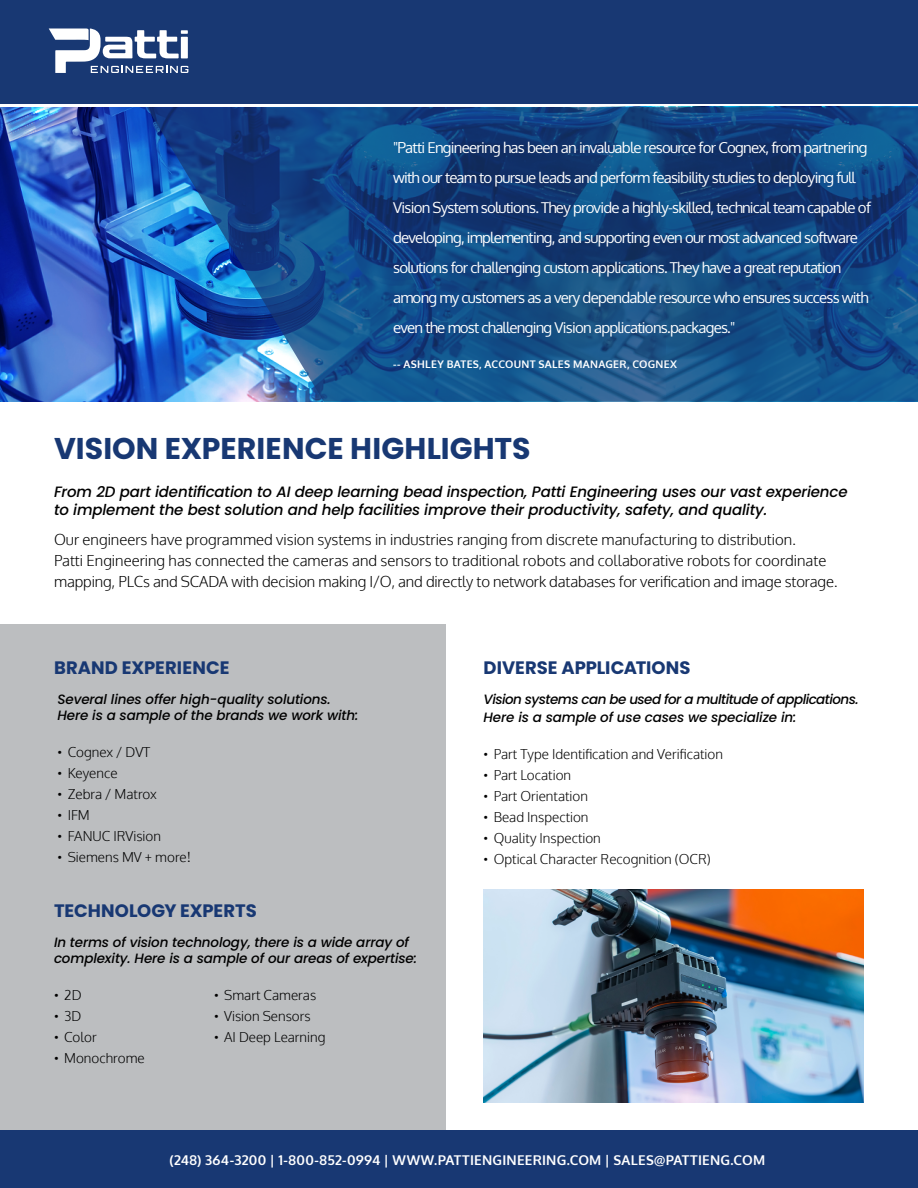
<style>
.page{position:relative;width:918px;height:1188px;background:#fff}
.page>*{position:absolute;margin:0;border:0;box-sizing:border-box;transform-origin:0 0}
.t1{font:700 30px "Poppins";letter-spacing:.005em;color:#183873}
.t2{font:700 18px "Poppins";color:#183873}
.t3{font:15px/30px "Oxygen";letter-spacing:-.05em;color:#fff}
.t4{font:300 15px/21px "Oxygen";color:#000}
.t5{font:italic 500 15px/18px "Poppins";letter-spacing:-.01em;color:#000}
.t6{font:300 13.5px "Oxygen";color:#000}
.t7{font:italic 500 13.5px/16.2px "Poppins";letter-spacing:-.01em;color:#000}
.t8{font:italic 500 13.5px/18px "Poppins";letter-spacing:-.04em;color:#000}
.t9{font:700 13.5px "Oxygen";letter-spacing:.015em;color:#fff}
.t10{font:700 10.5px "Oxygen";letter-spacing:.03em;color:#fff}
.s1{font-size:12px}
</style>
<div class="page">
<div style="left:0;top:625px;width:446px;height:563px;background:#bcbec0"></div>
<div style="left:0;top:0;width:918px;height:104px;background:#183873"></div>
<div style="left:0;top:1130px;width:918px;height:58px;background:#183873"></div>
<img style="left:0;top:107px;width:147px;height:295px">
<svg style="left:147px;top:107px;width:771px;height:295px;background:#174e8b"></svg>
<svg style="left:49px;top:28px;width:139px;height:45px"></svg>
<img style="left:484px;top:889px;width:380px;height:213px">
<p class="t3" style="left:393px;top:132px;width:479px">"Patti Engineering has been an invaluable resource for Cognex, from partnering with our team to pursue leads and perform feasibility studies to deploying full Vision System solutions. They provide a highly-skilled, technical team capable of developing, implementing, and supporting even our most advanced software solutions for challenging custom applications. They have a great reputation among my customers as a very dependable resource who ensures success with even the most challenging Vision applications.packages."</p>
<p class="t10" style="left:393px;top:358px;width:285px">-- ASHLEY BATES, ACCOUNT SALES MANAGER, COGNEX</p>
<h1 class="t1" style="left:54px;top:431px;width:478px">VISION EXPERIENCE HIGHLIGHTS</h1>
<p class="t5" style="left:54px;top:483px;width:795px">From 2D part identification to AI deep learning bead inspection, Patti Engineering uses our vast experience to implement the best solution and help facilities improve their productivity, safety, and quality.</p>
<p class="t4" style="left:54px;top:529px;width:785px">Our engineers have programmed vision systems in industries ranging from discrete manufacturing to distribution.<br>Patti Engineering has connected the cameras and sensors to traditional robots and collaborative robots for coordinate mapping, PLCs and SCADA with decision making I/O, and directly to network databases for verification and image storage.</p>
<p class="t2" style="left:54px;top:657px;width:177px">BRAND EXPERIENCE</p>
<p class="t7" style="left:58px;top:691px;width:302px">Several lines offer high-quality solutions.<br>Here is a sample of the brands we work with:</p>
<p class="t6" style="left:58px;top:744px;width:94px"><span class="s1">•</span> Cognex / DVT</p>
<p class="t6" style="left:58px;top:765px;width:62px"><span class="s1">•</span> Keyence</p>
<p class="t6" style="left:58px;top:786px;width:101px"><span class="s1">•</span> Zebra / Matrox</p>
<p class="t6" style="left:58px;top:807px;width:34px"><span class="s1">•</span> IFM</p>
<p class="t6" style="left:58px;top:828px;width:105px"><span class="s1">•</span> FANUC IRVision</p>
<p class="t6" style="left:58px;top:849px;width:135px"><span class="s1">•</span> Siemens MV + more!</p>
<p class="t2" style="left:54px;top:901px;width:204px">TECHNOLOGY EXPERTS</p>
<p class="t7" style="left:54px;top:934px;width:365px">In terms of vision technology, there is a wide array of complexity. Here is a sample of our areas of expertise:</p>
<p class="t6" style="left:54px;top:987px;width:29px"><span class="s1">•</span> 2D</p>
<p class="t6" style="left:54px;top:1008px;width:29px"><span class="s1">•</span> 3D</p>
<p class="t6" style="left:54px;top:1029px;width:44px"><span class="s1">•</span> Color</p>
<p class="t6" style="left:54px;top:1050px;width:92px"><span class="s1">•</span> Monochrome</p>
<p class="t6" style="left:214px;top:987px;width:104px"><span class="s1">•</span> Smart Cameras</p>
<p class="t6" style="left:214px;top:1008px;width:98px"><span class="s1">•</span> Vision Sensors</p>
<p class="t6" style="left:214px;top:1029px;width:113px"><span class="s1">•</span> AI Deep Learning</p>
<p class="t2" style="left:484px;top:657px;width:208px">DIVERSE APPLICATIONS</p>
<p class="t8" style="left:484px;top:690px;width:377px">Vision systems can be used for a multitude of applications.<br>Here is a sample of use cases we specialize in:</p>
<p class="t6" style="left:484px;top:746px;width:241px"><span class="s1">•</span> Part Type Identification and Verification</p>
<p class="t6" style="left:484px;top:767px;width:89px"><span class="s1">•</span> Part Location</p>
<p class="t6" style="left:484px;top:788px;width:106px"><span class="s1">•</span> Part Orientation</p>
<p class="t6" style="left:484px;top:809px;width:106px"><span class="s1">•</span> Bead Inspection</p>
<p class="t6" style="left:484px;top:830px;width:119px"><span class="s1">•</span> Quality Inspection</p>
<p class="t6" style="left:484px;top:851px;width:229px"><span class="s1">•</span> Optical Character Recognition (OCR)</p>
<p class="t9" style="left:170px;top:1151px;width:597px">(248) 364-3200 | 1-800-852-0994 | WWW.PATTIENGINEERING.COM | SALES@PATTIENG.COM</p>
</div>
